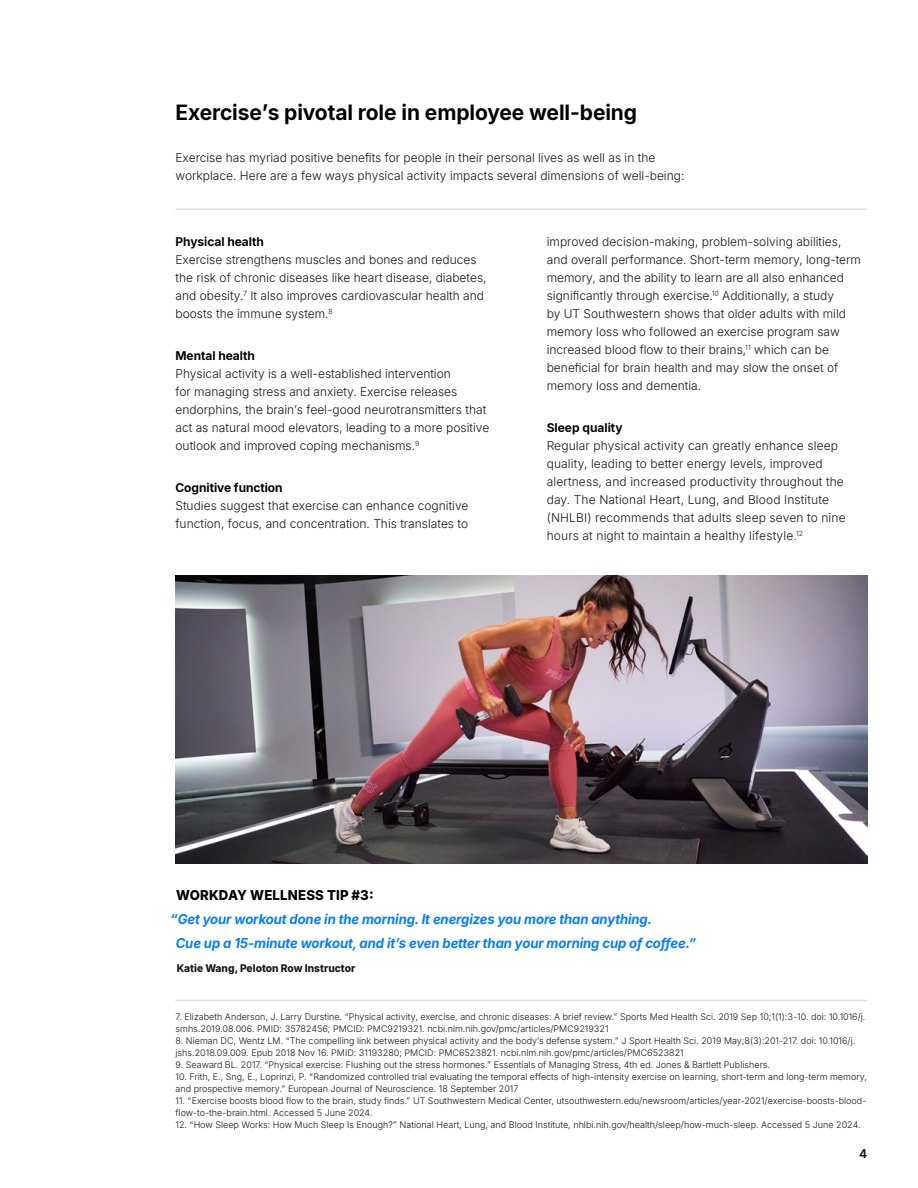
<style>
.page{position:relative;width:918px;height:1188px;background:#fff}
.page>*{position:absolute;margin:0;border:0;box-sizing:border-box;transform-origin:0 0}
.t1{font:700 21px "Inter";letter-spacing:-.005em;color:#000}
.t2{font:italic 700 13.5px/24px "Inter";letter-spacing:-.01em;color:#007bff}
.t3{font:800 13.5px "Inter";letter-spacing:.015em;color:#000}
.t4{font:300 12px/18px "Inter";color:#171718}
.t5{font:700 12px "Inter";letter-spacing:-.005em;color:#000}
.t6{font:700 12px "Inter";color:#171718}
.t7{font:800 10.5px "Inter";color:#171718}
.t8{font:300 9px/12px "Inter";color:#171718}
</style>
<div class="page">
<hr style="left:176px;top:208px;width:691px;height:2px;background:#dcdcdc">
<hr style="left:176px;top:1000px;width:691px;height:1px;background:#dcdcdc">
<img style="left:176px;top:576px;width:691px;height:288px">
<h1 class="t1" style="left:176px;top:97px;width:463px">Exercise’s pivotal role in employee well-being</h1>
<p class="t4" style="left:176px;top:148px;width:510px">Exercise has myriad positive benefits for people in their personal lives as well as in the workplace. Here are a few ways physical activity impacts several dimensions of well-being:</p>
<p class="t5" style="left:176px;top:233px;width:90px">Physical health</p>
<p class="t4" style="left:175px;top:250px;width:313px">Exercise strengthens muscles and bones and reduces the risk of chronic diseases like heart disease, diabetes, and obesity.<sup>7</sup> It also improves cardiovascular health and boosts the immune system.<sup>8</sup></p>
<p class="t5" style="left:176px;top:347px;width:81px">Mental health</p>
<p class="t4" style="left:176px;top:364px;width:315px">Physical activity is a well-established intervention<br>for managing stress and anxiety. Exercise releases endorphins, the brain’s feel-good neurotransmitters that act as natural mood elevators, leading to a more positive outlook and improved coping mechanisms.<sup>9</sup></p>
<p class="t5" style="left:176px;top:479px;width:109px">Cognitive function</p>
<p class="t4" style="left:176px;top:496px;width:295px">Studies suggest that exercise can enhance cognitive function, focus, and concentration. This translates to</p>
<p class="t4" style="left:547px;top:232px;width:316px">improved decision-making, problem-solving abilities, and overall performance. Short-term memory, long-term memory, and the ability to learn are all also enhanced significantly through exercise.<sup>10</sup> Additionally, a study<br>by UT Southwestern shows that older adults with mild memory loss who followed an exercise program saw increased blood flow to their brains,<sup>11</sup> which can be beneficial for brain health and may slow the onset of memory loss and dementia.</p>
<p class="t5" style="left:547px;top:419px;width:78px">Sleep quality</p>
<p class="t4" style="left:547px;top:436px;width:300px">Regular physical activity can greatly enhance sleep quality, leading to better energy levels, improved alertness, and increased productivity throughout the day. The National Heart, Lung, and Blood Institute (NHLBI) recommends that adults sleep seven to nine hours at night to maintain a healthy lifestyle.<sup>12</sup></p>
<p class="t3" style="left:176px;top:885px;width:199px">WORKDAY WELLNESS TIP #3:</p>
<p class="t2" style="left:176px;top:907px;width:522px;text-indent:-5px">“Get your workout done in the morning. It energizes you more than anything.<br>Cue up a 15-minute workout, and it’s even better than your morning cup of coffee.”</p>
<p class="t7" style="left:177px;top:960px;width:180px">Katie Wang, Peloton Row Instructor</p>
<p class="t8" style="left:176px;top:1010px;width:692px">7. Elizabeth Anderson, J. Larry Durstine. “Physical activity, exercise, and chronic diseases: A brief review.” Sports Med Health Sci. 2019 Sep 10;1(1):3-10. doi: 10.1016/j. smhs.2019.08.006. PMID: 35782456; PMCID: PMC9219321. ncbi.nlm.nih.gov/pmc/articles/PMC9219321</p>
<p class="t8" style="left:176px;top:1034px;width:681px">8. Nieman DC, Wentz LM. “The compelling link between physical activity and the body’s defense system.” J Sport Health Sci. 2019 May;8(3):201-217. doi: 10.1016/j. jshs.2018.09.009. Epub 2018 Nov 16. PMID: 31193280; PMCID: PMC6523821. ncbi.nlm.nih.gov/pmc/articles/PMC6523821</p>
<p class="t8" style="left:176px;top:1058px;width:596px">9. Seaward BL. 2017. “Physical exercise: Flushing out the stress hormones.” Essentials of Managing Stress, 4th ed. Jones &amp; Bartlett Publishers.</p>
<p class="t8" style="left:176px;top:1070px;width:693px">10. Frith, E., Sng, E., Loprinzi, P. “Randomized controlled trial evaluating the temporal effects of high-intensity exercise on learning, short-term and long-term memory, and prospective memory.” European Journal of Neuroscience. 18 September 2017</p>
<p class="t8" style="left:176px;top:1094px;width:692px">11. “Exercise boosts blood flow to the brain, study finds.” UT Southwestern Medical Center, utsouthwestern.edu/newsroom/articles/year-2021/exercise-boosts-blood&shy;flow-to-the-brain.html. Accessed 5 June 2024.</p>
<p class="t8" style="left:176px;top:1118px;width:687px">12. “How Sleep Works: How Much Sleep Is Enough?” National Heart, Lung, and Blood Institute, nhlbi.nih.gov/health/sleep/how-much-sleep. Accessed 5 June 2024.</p>
<p class="t6" style="left:859px;top:1145px;width:10px">4</p>
</div>
